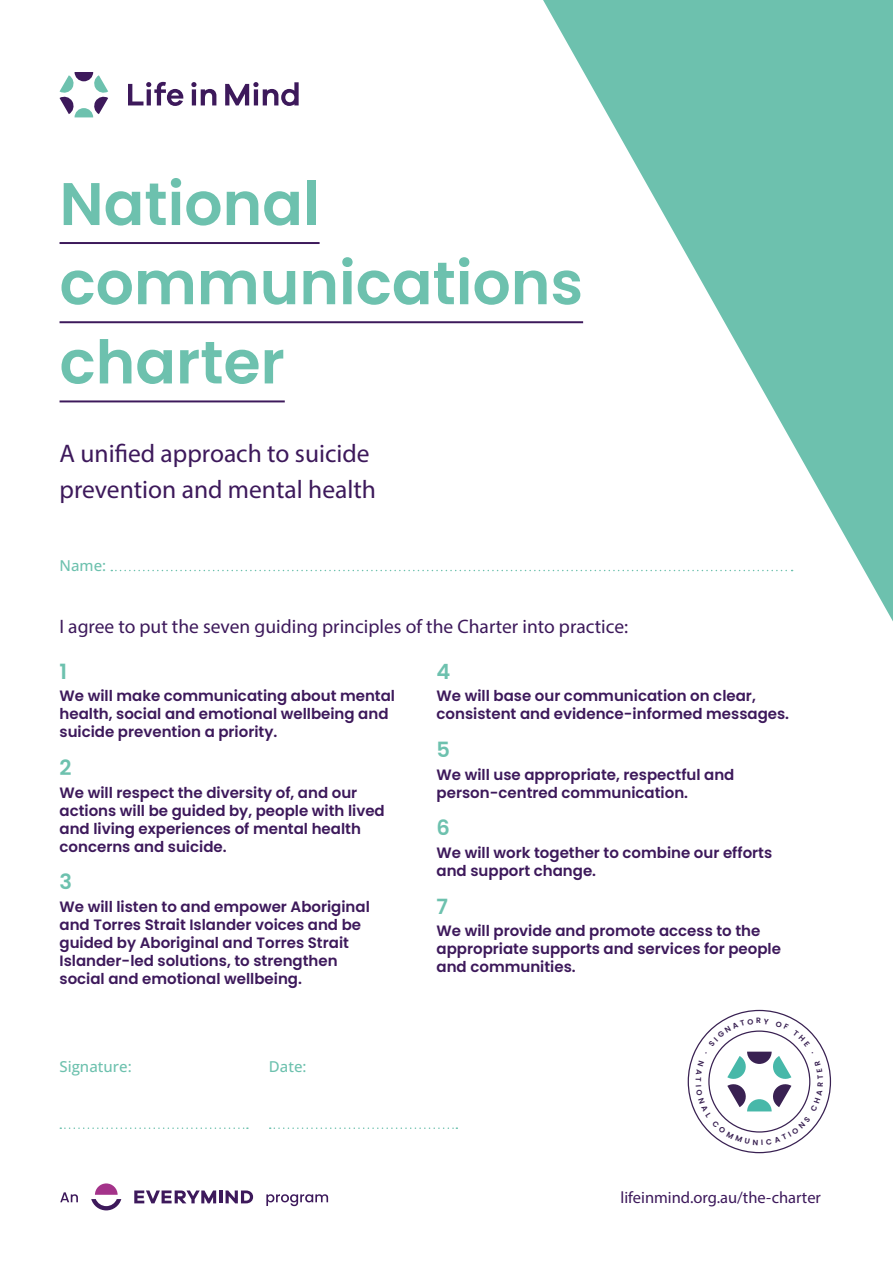
<style>
.page{position:relative;width:893px;height:1263px;background:#fff}
.page>*{position:absolute;margin:0;border:0;box-sizing:border-box;transform-origin:0 0}
.t1{font:600 60px/79.2px "Poppins";color:#6dc1ae}
.t2{font:25.5px/36px "Myriad Pro";color:#3d195b}
.t3{font:600 21px "Poppins";color:#6dc1ae}
.t4{font:19.5px "Myriad Pro";color:#3d195b}
.t5{font:16.5px "Myriad Pro";color:#3d195b}
.t6{font:600 15px/18px "Poppins";color:#3d195b}
.t7{font:500 15px "Open Sans";color:#6dc1ae}
</style>
<div class="page">
<hr style="left:60px;top:242px;width:260px;height:2px;background:#3d195b">
<hr style="left:60px;top:321px;width:523px;height:2px;background:#3d195b">
<hr style="left:60px;top:400px;width:225px;height:2px;background:#3d195b">
<svg style="left:128px;top:82px;width:55px;height:24px"></svg>
<svg style="left:191px;top:82px;width:25px;height:23px"></svg>
<svg style="left:225px;top:82px;width:74px;height:24px"></svg>
<svg style="left:60px;top:72px;width:48px;height:45px"></svg>
<svg style="left:60px;top:1127px;width:188px;height:2px"></svg>
<svg style="left:270px;top:1127px;width:187px;height:2px"></svg>
<svg style="left:111px;top:570px;width:405px;height:1px"></svg>
<svg style="left:516px;top:0;width:377px;height:621px"></svg>
<svg style="left:134px;top:1190px;width:119px;height:13px"></svg>
<svg style="left:91px;top:1183px;width:30px;height:27px"></svg>
<svg style="left:266px;top:1194px;width:62px;height:12px"></svg>
<svg style="left:60px;top:1192px;width:18px;height:10px"></svg>
<svg style="left:688px;top:1010px;width:143px;height:143px"></svg>
<h1 class="t1" style="left:60px;top:165px;width:525px">National communications charter</h1>
<h2 class="t2" style="left:60px;top:435px;width:318px">A unified approach to suicide prevention and mental health</h2>
<p class="t7" style="left:60px;top:555px;width:48px">Name:</p>
<h3 class="t4" style="left:60px;top:614px;width:570px">I agree to put the seven guiding principles of the Charter into practice:</h3>
<h3 class="t3" style="left:60px;top:659px;width:9px">1</h3>
<p class="t6" style="left:60px;top:687px;width:337px">We will make communicating about mental health, social and emotional wellbeing and suicide prevention a priority.</p>
<h3 class="t3" style="left:60px;top:756px;width:14px">2</h3>
<p class="t6" style="left:60px;top:783px;width:327px">We will respect the diversity of, and our actions will be guided by, people with lived and living experiences of mental health concerns and suicide.</p>
<h3 class="t3" style="left:60px;top:870px;width:14px">3</h3>
<p class="t6" style="left:60px;top:897px;width:312px">We will listen to and empower Aboriginal and Torres Strait Islander voices and be guided by Aboriginal and Torres Strait Islander-led solutions, to strengthen social and emotional wellbeing.</p>
<h3 class="t3" style="left:437px;top:659px;width:15px">4</h3>
<p class="t6" style="left:437px;top:687px;width:354px">We will base our communication on clear, consistent and evidence-informed messages.</p>
<h3 class="t3" style="left:437px;top:738px;width:15px">5</h3>
<p class="t6" style="left:437px;top:765px;width:299px">We will use appropriate, respectful and person-centred communication.</p>
<h3 class="t3" style="left:437px;top:816px;width:15px">6</h3>
<p class="t6" style="left:437px;top:843px;width:337px">We will work together to combine our efforts and support change.</p>
<h3 class="t3" style="left:437px;top:894px;width:13px">7</h3>
<p class="t6" style="left:437px;top:922px;width:346px">We will provide and promote access to the appropriate supports and services for people and communities.</p>
<p class="t7" style="left:60px;top:1056px;width:74px">Signature:</p>
<p class="t7" style="left:269px;top:1056px;width:39px">Date:</p>
<p class="t5" style="left:620px;top:1188px;width:202px">lifeinmind.org.au/the-charter</p>
</div>
